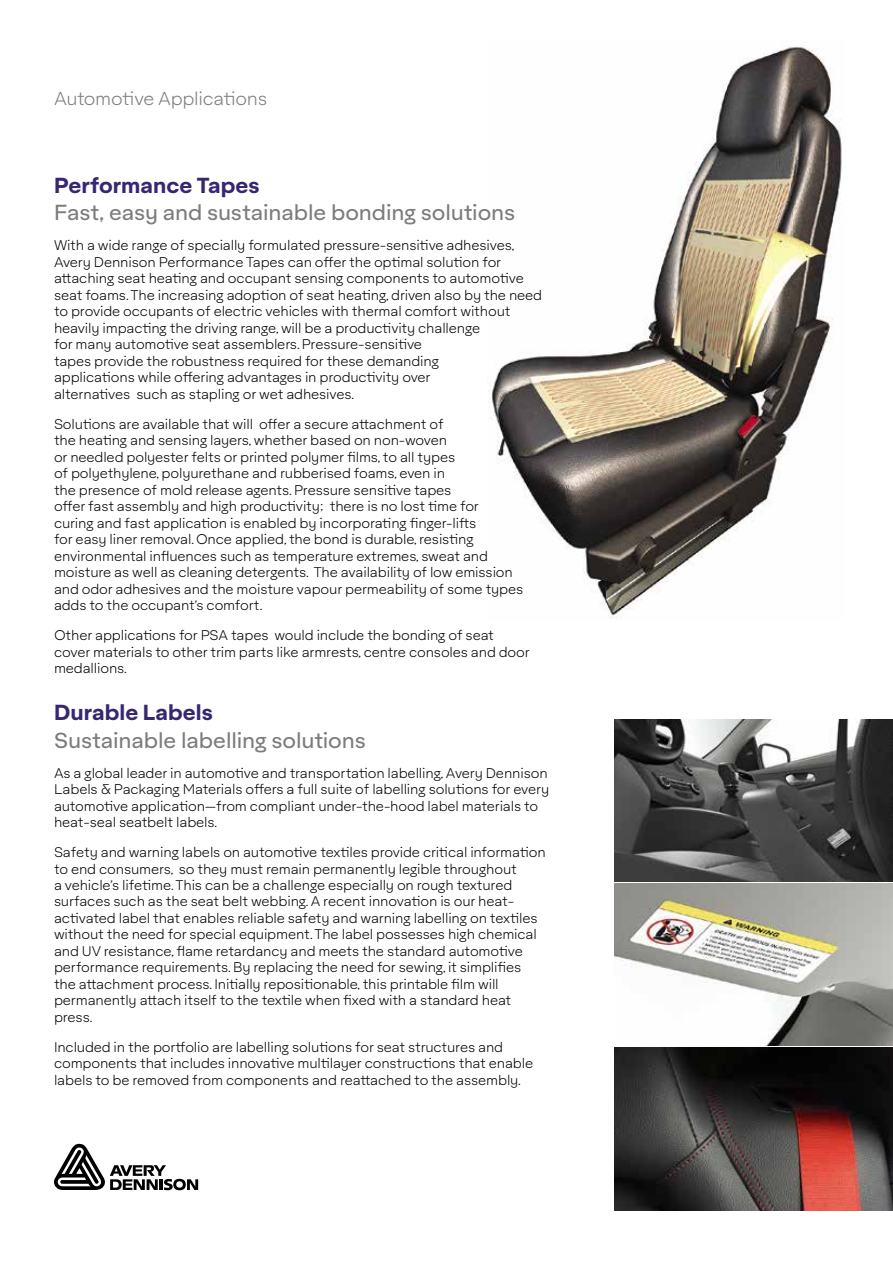
<style>
.page{position:relative;width:893px;height:1263px;background:#fff}
.page>*{position:absolute;margin:0;border:0;box-sizing:border-box;transform-origin:0 0}
.t1{font:21px "Aktifo A";letter-spacing:-.005em;color:#7c7c7c}
.t2{font:700 21px "Aktifo A";color:#382671}
.t3{font:300 18px "Aktifo A";letter-spacing:-.02em;color:#7c7c7c}
.t4{font:300 13.5px/16.5px "Aktifo A";letter-spacing:-.01em;color:#000}
</style>
<div class="page">
<img style="left:489px;top:46px;width:353px;height:573px">
<svg style="left:54px;top:1143px;width:144px;height:47px"></svg>
<img style="left:615px;top:719px;width:278px;height:162px">
<img style="left:615px;top:883px;width:278px;height:163px">
<img style="left:615px;top:1048px;width:278px;height:162px">
<h2 class="t3" style="left:54px;top:88px;width:215px">Automotive Applications</h2>
<h1 class="t2" style="left:54px;top:171px;width:207px">Performance Tapes</h1>
<h1 class="t1" style="left:54px;top:199px;width:463px">Fast, easy and sustainable bonding solutions</h1>
<p class="t4" style="left:54px;top:237px;width:490px">With a wide range of specially formulated pressure-sensitive adhesives, Avery Dennison Performance Tapes can offer the optimal solution for attaching seat heating and occupant sensing components to automotive seat foams. The increasing adoption of seat heating, driven also by the need to provide occupants of electric vehicles with thermal comfort without heavily impacting the driving range, will be a productivity challenge<br>for many automotive seat assemblers. Pressure-sensitive<br>tapes provide the robustness required for these demanding<br>applications while offering advantages in productivity over<br>alternatives such as stapling or wet adhesives.</p>
<p class="t4" style="left:54px;top:415px;width:471px">Solutions are available that will offer a secure attachment of<br>the heating and sensing layers, whether based on non-woven<br>or needled polyester felts or printed polymer films, to all types<br>of polyethylene, polyurethane and rubberised foams, even in<br>the presence of mold release agents. Pressure sensitive tapes<br>offer fast assembly and high productivity; there is no lost time for<br>curing and fast application is enabled by incorporating finger-lifts<br>for easy liner removal. Once applied, the bond is durable, resisting environmental influences such as temperature extremes, sweat and moisture as well as cleaning detergents. The availability of low emission and odor adhesives and the moisture vapour permeability of some types adds to the occupant’s comfort.</p>
<p class="t4" style="left:54px;top:627px;width:477px">Other applications for PSA tapes would include the bonding of seat cover materials to other trim parts like armrests, centre consoles and door medallions.</p>
<h1 class="t2" style="left:54px;top:699px;width:160px">Durable Labels</h1>
<h1 class="t1" style="left:54px;top:727px;width:313px">Sustainable labelling solutions</h1>
<p class="t4" style="left:54px;top:764px;width:497px">As a global leader in automotive and transportation labelling, Avery Dennison Labels &amp; Packaging Materials offers a full suite of labelling solutions for every automotive application—from compliant under-the-hood label materials to heat-seal seatbelt labels.</p>
<p class="t4" style="left:54px;top:844px;width:493px">Safety and warning labels on automotive textiles provide critical information to end consumers, so they must remain permanently legible throughout<br>a vehicle’s lifetime. This can be a challenge especially on rough textured surfaces such as the seat belt webbing. A recent innovation is our heat&shy;activated label that enables reliable safety and warning labelling on textiles without the need for special equipment. The label possesses high chemical and UV resistance, flame retardancy and meets the standard automotive performance requirements. By replacing the need for sewing, it simplifies the attachment process. Initially repositionable, this printable film will permanently attach itself to the textile when fixed with a standard heat press.</p>
<p class="t4" style="left:54px;top:1039px;width:481px">Included in the portfolio are labelling solutions for seat structures and components that includes innovative multilayer constructions that enable labels to be removed from components and reattached to the assembly.</p>
</div>
